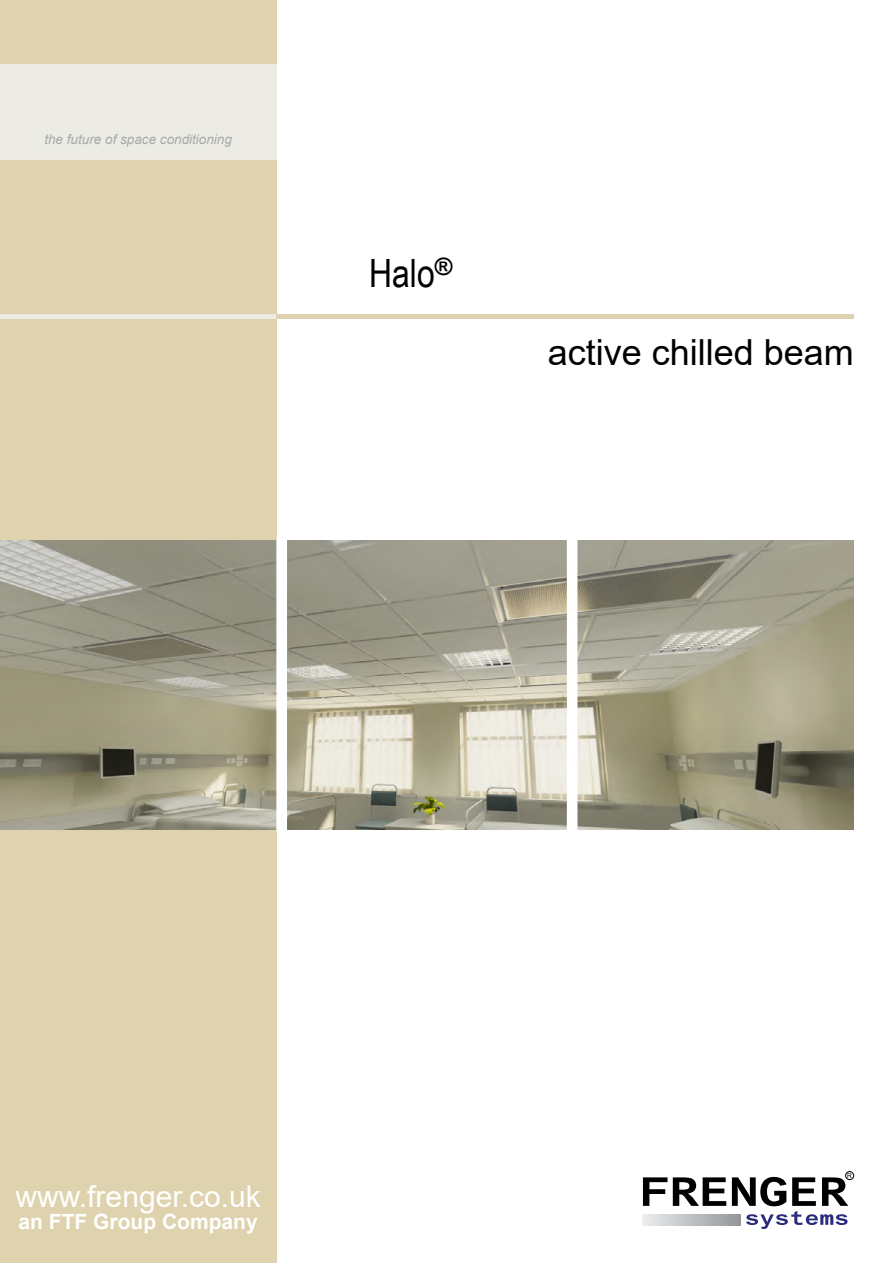
<style>
.page{position:relative;width:893px;height:1263px;background:#fff}
.page>*{position:absolute;margin:0;border:0;box-sizing:border-box;transform-origin:0 0}
.t1{font:39px "Arial Narrow";color:#000}
.t2{font:36px "Arial";color:#000}
.t3{font:30px "Arial";color:#fff}
.t4{font:700 21px "Arial";color:#fff}
.t5{font:italic 13.5px "Arial";color:#a7a9ac}
</style>
<div class="page">
<div style="left:0;top:0;width:276px;height:1263px;background:#ded3ae"></div>
<div style="left:0;top:64px;width:276px;height:95px;background:#ecece5"></div>
<div style="left:0;top:314px;width:276px;height:5px;background:#ecece5"></div>
<div style="left:276px;top:314px;width:578px;height:5px;background:#ded3ae"></div>
<img style="left:0;top:540px;width:854px;height:289px">
<div style="left:276px;top:538px;width:11px;height:294px;background:#fff"></div>
<div style="left:567px;top:539px;width:10px;height:293px;background:#fff"></div>
<svg style="left:643px;top:1177px;width:24px;height:29px"></svg>
<svg style="left:673px;top:1177px;width:53px;height:29px"></svg>
<div style="left:845px;top:1171px;width:9px;height:9px;border:1px solid #000;border-radius:50%"></div>
<svg style="left:732px;top:1173px;width:120px;height:56px"></svg>
<svg style="left:642px;top:1214px;width:99px;height:11px"></svg>
<p class="t5" style="left:44px;top:131px;width:189px">the future of space conditioning</p>
<h1 class="t1" style="left:369px;top:245px;width:85px">Halo<sup>®</sup></h1>
<h2 class="t2" style="left:548px;top:328px;width:308px">active chilled beam</h2>
<h3 class="t3" style="left:16px;top:1175px;width:247px">www.frenger.co.uk</h3>
<h3 class="t4" style="left:19px;top:1207px;width:241px">an FTF Group Company</h3>
</div>
